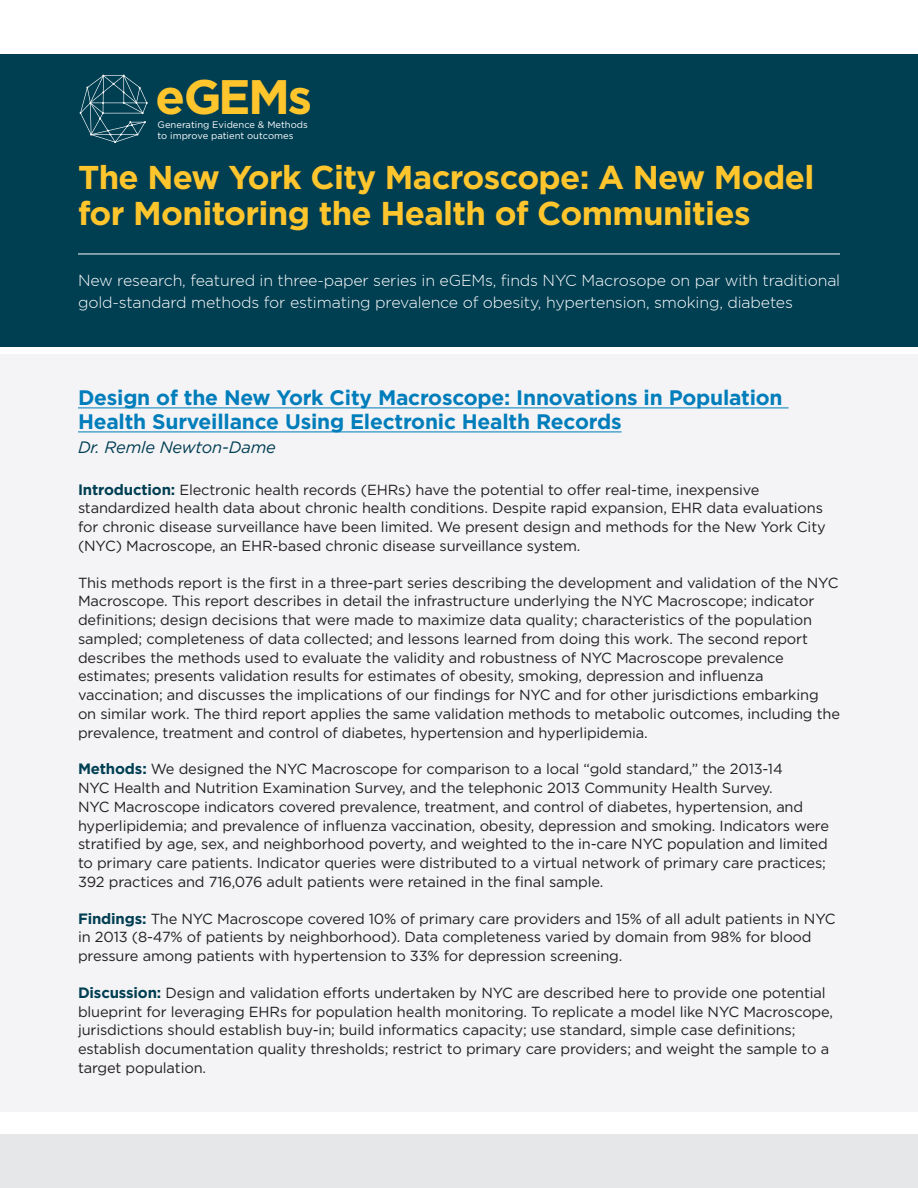
<style>
.page{position:relative;width:918px;height:1188px;background:#fff}
.page>*{position:absolute;margin:0;border:0;box-sizing:border-box;transform-origin:0 0}
.t1{font:700 48.45px "Gotham Pro";letter-spacing:-.05em;color:#ffc52d}
.t2{font:700 33px/36px "Gotham Pro";letter-spacing:-.02em;color:#ffc52d}
.Paper_Title{font:700 21px/24px "Gotham Pro";letter-spacing:-.01em;color:#007dbb}
.Paper_Author{font:italic 16.5px "Gotham Pro";letter-spacing:-.01em;color:#003e52}
.t3{font:300 15.9px/22.5px "Gotham Pro";letter-spacing:-.01em;color:#fff}
.Paper_Desc{font:14.7px/18.8px "Gotham Pro";letter-spacing:-.01em;color:#231f20}
.t4{font:9.45px/10.8px "Gotham Pro";color:#fff}
.s1{font-weight:700;font-size:15px;color:#003e52}
</style>
<div class="page">
<div style="left:0;top:54px;width:918px;height:292px;background:#003e52"></div>
<hr style="left:78px;top:254px;width:762px;height:1px;background:#fff">
<div style="left:0;top:1134px;width:918px;height:54px;background:#e6e7e9"></div>
<div style="left:0;top:354px;width:918px;height:758px;background:#f4f4f6"></div>
<hr style="left:78px;top:408px;width:711px;height:1px;background:#007dbb">
<hr style="left:78px;top:432px;width:544px;height:1px;background:#007dbb">
<svg style="left:80px;top:75px;width:68px;height:68px"></svg>
<p class="t1" style="left:155px;top:69px;width:158px">eGEMs</p>
<p class="t4" style="left:158px;top:119px;width:152px">Generating Evidence &amp; Methods to improve patient outcomes</p>
<h2 class="t2" style="left:78px;top:159px;width:738px">The New York City Macroscope: A New Model for Monitoring the Health of Communities</h2>
<p class="t3" style="left:78px;top:269px;width:764px">New research, featured in three-paper series in eGEMs, finds NYC Macrosope on par with traditional gold-standard methods for estimating prevalence of obesity, hypertension, smoking, diabetes</p>
<p class="Paper_Title" style="left:78px;top:385px;width:706px">Design of the New York City Macroscope: Innovations in Population<br>Health Surveillance Using Electronic Health Records</p>
<p class="Paper_Author" style="left:78px;top:438px;width:199px">Dr. Remle Newton-Dame</p>
<p class="Paper_Desc" style="left:78px;top:480px;width:749px"><span class="s1">Introduction:</span> Electronic health records (EHRs) have the potential to offer real-time, inexpensive standardized health data about chronic health conditions. Despite rapid expansion, EHR data evaluations for chronic disease surveillance have been limited. We present design and methods for the New York City (NYC) Macroscope, an EHR-based chronic disease surveillance system.</p>
<p class="Paper_Desc" style="left:78px;top:573px;width:764px">This methods report is the first in a three-part series describing the development and validation of the NYC Macroscope. This report describes in detail the infrastructure underlying the NYC Macroscope; indicator definitions; design decisions that were made to maximize data quality; characteristics of the population sampled; completeness of data collected; and lessons learned from doing this work. The second report describes the methods used to evaluate the validity and robustness of NYC Macroscope prevalence estimates; presents validation results for estimates of obesity, smoking, depression and influenza vaccination; and discusses the implications of our findings for NYC and for other jurisdictions embarking on similar work. The third report applies the same validation methods to metabolic outcomes, including the prevalence, treatment and control of diabetes, hypertension and hyperlipidemia.</p>
<p class="Paper_Desc" style="left:78px;top:760px;width:753px"><span class="s1">Methods:</span> We designed the NYC Macroscope for comparison to a local “gold standard,” the 2013-14<br>NYC Health and Nutrition Examination Survey, and the telephonic 2013 Community Health Survey.<br>NYC Macroscope indicators covered prevalence, treatment, and control of diabetes, hypertension, and hyperlipidemia; and prevalence of influenza vaccination, obesity, depression and smoking. Indicators were stratified by age, sex, and neighborhood poverty, and weighted to the in-care NYC population and limited to primary care patients. Indicator queries were distributed to a virtual network of primary care practices; 392 practices and 716,076 adult patients were retained in the final sample.</p>
<p class="Paper_Desc" style="left:78px;top:909px;width:759px"><span class="s1">Findings:</span> The NYC Macroscope covered 10% of primary care providers and 15% of all adult patients in NYC in 2013 (8-47% of patients by neighborhood). Data completeness varied by domain from 98% for blood pressure among patients with hypertension to 33% for depression screening.</p>
<p class="Paper_Desc" style="left:78px;top:983px;width:757px"><span class="s1">Discussion:</span> Design and validation efforts undertaken by NYC are described here to provide one potential blueprint for leveraging EHRs for population health monitoring. To replicate a model like NYC Macroscope, jurisdictions should establish buy-in; build informatics capacity; use standard, simple case definitions; establish documentation quality thresholds; restrict to primary care providers; and weight the sample to a target population.</p>
</div>
